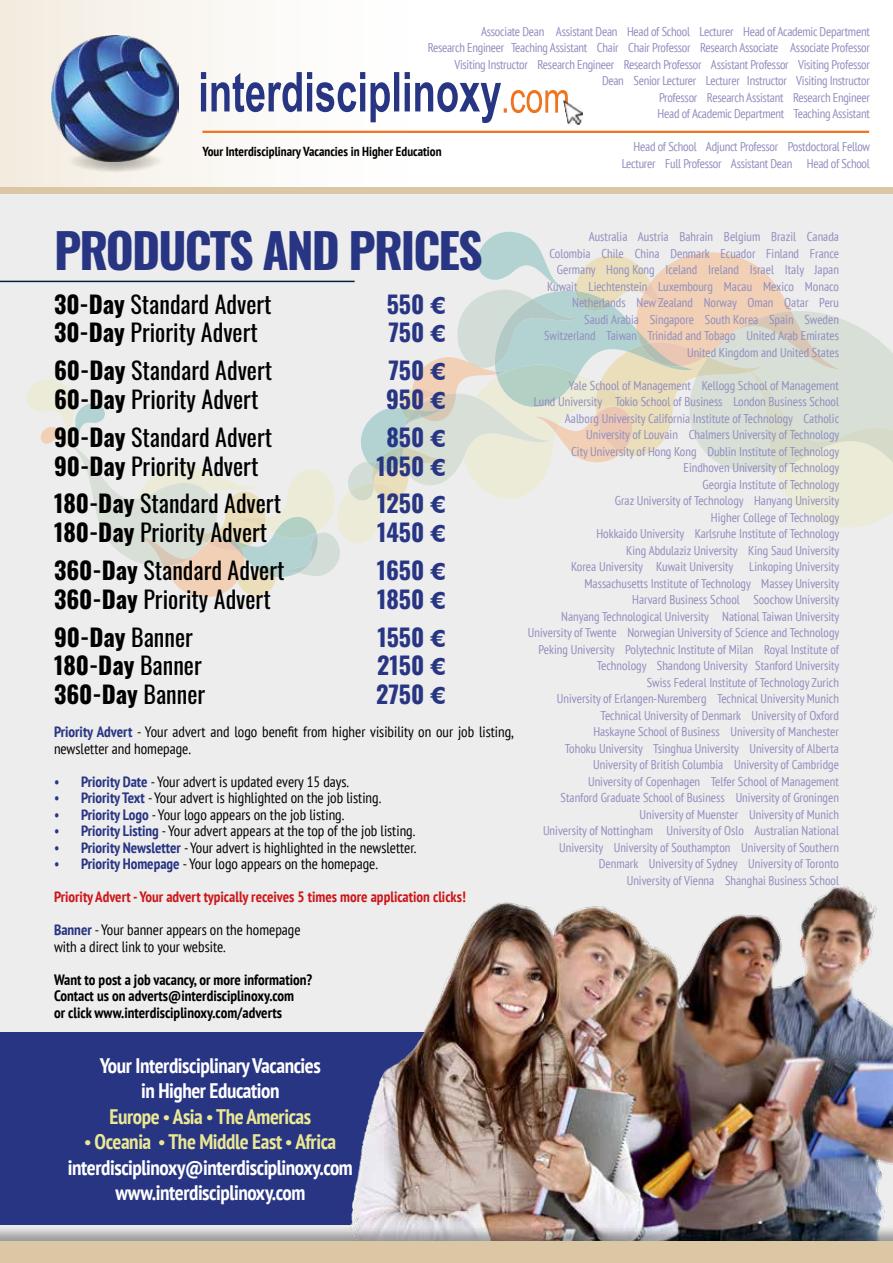
<style>
.page{position:relative;width:893px;height:1263px;background:#fff}
.page>*{position:absolute;margin:0;border:0;box-sizing:border-box;transform-origin:0 0}
.t1{font:700 48px "Oswald";letter-spacing:-.04em;color:#283583}
.t2{font:24px "Oswald";color:#000}
.t3{font:700 24px "Oswald";color:#283583}
.t4{font:700 24px "Oswald";color:#000}
.t5{font:700 condensed 21px/25.5px "PT Sans";letter-spacing:-.02em;color:#fff;text-align:center}
.t6{font:condensed 15px/16.5px "PT Sans";color:#000}
.t7{font:700 condensed 15px/16.5px "PT Sans";color:#000}
.t8{font:700 condensed 15px "PT Sans";color:#cd171a}
.t9{font:700 condensed 13.05px "PT Sans";color:#000}
.t10{font:condensed 12.75px/16.5px "PT Sans";color:#918dbe;text-align:right}
.t11{font:condensed 12.75px/16.5px "PT Sans";letter-spacing:-.02em;color:#918dbe;text-align:right}
.s1{font-weight:700}
.s2{font-family:"Futura BT"}
.s3{font-weight:400}
.s4{font-weight:700;color:#283583}
.s5{color:#283583}
.s6{color:#ebe894}
</style>
<div class="page">
<div style="left:0;top:193px;width:893px;height:1070px;background:#ededed"></div>
<div style="left:0;top:1032px;width:618px;height:193px;background:#283583"></div>
<svg style="left:25px;top:232px;width:868px;height:365px"></svg>
<img style="left:351px;top:886px;width:542px;height:338px">
<div style="left:0;top:1224px;width:893px;height:39px;background:#000;opacity:.35"></div>
<div style="left:0;top:1242px;width:893px;height:21px;background:#dcc7a4"></div>
<div style="left:0;top:187px;width:893px;height:6px;background:#dcc7a4"></div>
<div style="left:0;top:0;width:893px;height:187px;background:linear-gradient(to right,#f5f0e9,#fff)"></div>
<hr style="left:202px;top:131px;width:667px;height:2px;background:#ee7420">
<img style="left:563px;top:97px;width:22px;height:30px">
<svg style="left:201px;top:72px;width:367px;height:51px"></svg>
<img style="left:52px;top:36px;width:126px;height:125px">
<hr style="left:0;top:281px;width:355px;height:1px;background:#00223d">
<p class="t11" style="left:428px;top:22px;width:444px">Associate Dean Assistant Dean Head of School Lecturer Head of Academic Department<br>Research Engineer Teaching Assistant Chair Chair Professor Research Associate Associate Professor Visiting Instructor Research Engineer Research Professor Assistant Professor Visiting Professor<br>Dean Senior Lecturer Lecturer Instructor Visiting Instructor<br>Professor Research Assistant Research Engineer<br>Head of Academic Department Teaching Assistant</p>
<p class="t11" style="left:622px;top:138px;width:250px">Head of School Adjunct Professor Postdoctoral Fellow<br>Lecturer Full Professor Assistant Dean Head of School</p>
<p class="t9" style="left:202px;top:143px;width:241px">Your Interdisciplinary Vacancies in Higher Education</p>
<h1 class="t1" style="left:54px;top:207px;width:430px">PRODUCTS AND PRICES</h1>
<h2 class="t2" style="left:54px;top:282px;width:219px"><span class="s1">30-Day</span> Standard Advert</h2>
<h2 class="t3" style="left:387px;top:282px;width:60px">550 <span class="s2">€</span></h2>
<h2 class="t2" style="left:54px;top:311px;width:205px"><span class="s1">30-Day</span> Priority Advert</h2>
<h2 class="t3" style="left:388px;top:311px;width:59px">750 <span class="s2">€</span></h2>
<h2 class="t2" style="left:54px;top:349px;width:220px"><span class="s1">60-Day</span> Standard Advert</h2>
<h2 class="t3" style="left:388px;top:349px;width:59px">750 <span class="s2">€</span></h2>
<h2 class="t2" style="left:54px;top:378px;width:206px"><span class="s1">60-Day</span> Priority Advert</h2>
<h2 class="t3" style="left:386px;top:378px;width:61px">950 <span class="s2">€</span></h2>
<h2 class="t2" style="left:54px;top:416px;width:220px"><span class="s1">90-Day</span> Standard Advert</h2>
<h2 class="t3" style="left:386px;top:416px;width:61px">850 <span class="s2">€</span></h2>
<h2 class="t2" style="left:54px;top:444px;width:206px"><span class="s1">90-Day</span> Priority Advert</h2>
<h2 class="t3" style="left:376px;top:444px;width:71px">1050 <span class="s2">€</span></h2>
<h2 class="t2" style="left:54px;top:482px;width:229px"><span class="s1">180-Day</span> Standard Advert</h2>
<h2 class="t3" style="left:377px;top:482px;width:70px">1250 <span class="s2">€</span></h2>
<h2 class="t2" style="left:54px;top:511px;width:215px"><span class="s1">180-Day</span> Priority Advert</h2>
<h2 class="t3" style="left:377px;top:511px;width:70px">1450 <span class="s2">€</span></h2>
<h2 class="t2" style="left:54px;top:549px;width:232px"><span class="s1">360-Day</span> Standard Advert</h2>
<h2 class="t3" style="left:377px;top:549px;width:70px">1650 <span class="s2">€</span></h2>
<h2 class="t2" style="left:54px;top:578px;width:218px"><span class="s1">360-Day</span> Priority Advert</h2>
<h2 class="t3" style="left:377px;top:578px;width:70px">1850 <span class="s2">€</span></h2>
<h2 class="t4" style="left:54px;top:615px;width:140px">90-Day <span class="s3">Banner</span></h2>
<h2 class="t3" style="left:377px;top:615px;width:70px">1550 <span class="s2">€</span></h2>
<h2 class="t4" style="left:54px;top:644px;width:149px">180-Day <span class="s3">Banner</span></h2>
<h2 class="t3" style="left:377px;top:644px;width:70px">2150 <span class="s2">€</span></h2>
<h2 class="t4" style="left:54px;top:673px;width:153px">360-Day <span class="s3">Banner</span></h2>
<h2 class="t3" style="left:376px;top:673px;width:71px">2750 <span class="s2">€</span></h2>
<p class="t6" style="left:54px;top:723px;width:462px"><span class="s4">Priority Advert</span> - Your advert and logo benefit from higher visibility on our job listing, newsletter and homepage.</p>
<p class="t6" style="left:54px;top:773px;width:297px"><span class="s5">•</span> <span class="s4">Priority Date</span> - Your advert is updated every 15 days.</p>
<p class="t6" style="left:54px;top:789px;width:329px"><span class="s5">•</span> <span class="s4">Priority Text</span> - Your advert is highlighted on the job listing.</p>
<p class="t6" style="left:54px;top:806px;width:292px"><span class="s5">•</span> <span class="s4">Priority Logo</span> - Your logo appears on the job listing.</p>
<p class="t6" style="left:54px;top:822px;width:363px"><span class="s5">•</span> <span class="s4">Priority Listing</span> - Your advert appears at the top of the job listing.</p>
<p class="t6" style="left:54px;top:839px;width:364px"><span class="s5">•</span> <span class="s4">Priority Newsletter</span> - Your advert is highlighted in the newsletter.</p>
<p class="t6" style="left:54px;top:855px;width:325px"><span class="s5">•</span> <span class="s4">Priority Homepage</span> - Your logo appears on the homepage.</p>
<p class="t8" style="left:54px;top:887px;width:413px">Priority Advert - Your advert typically receives 5 times more application clicks!</p>
<p class="t6" style="left:54px;top:921px;width:248px"><span class="s4">Banner</span> - Your banner appears on the homepage with a direct link to your website.</p>
<p class="t7" style="left:54px;top:971px;width:260px">Want to post a job vacancy, or more information?<br>Contact us on adverts@interdisciplinoxy.com<br>or click www.interdisciplinoxy.com/adverts</p>
<h3 class="t5" style="left:100px;top:1052px;width:222px">Your Interdisciplinary Vacancies in Higher Education<br><span class="s6">Europe</span> <span class="s6">● Asia</span> <span class="s6">● The Americas</span></h3>
<h3 class="t5" style="left:68px;top:1129px;width:286px"><span class="s6">● Oceania</span> <span class="s6">● The Middle East</span> <span class="s6">● Africa </span>interdisciplinoxy@interdisciplinoxy.com www.interdisciplinoxy.com</h3>
<p class="t10" style="left:544px;top:228px;width:296px">Australia Austria Bahrain Belgium Brazil Canada<br>Colombia Chile China Denmark Ecuador Finland France Germany Hong Kong Iceland Ireland Israel Italy Japan Kuwait Liechtenstein Luxembourg Macau Mexico Monaco Netherlands New Zealand Norway Oman Qatar Peru<br>Saudi Arabia Singapore South Korea Spain Sweden Switzerland Taiwan Trinidad and Tobago United Arab Emirates United Kingdom and United States</p>
<p class="t10" style="left:528px;top:377px;width:313px">Yale School of Management Kellogg School of Management<br>Lund University Tokio School of Business London Business School Aalborg University California Institute of Technology Catholic University of Louvain Chalmers University of Technology<br>City University of Hong Kong Dublin Institute of Technology Eindhoven University of Technology<br>Georgia Institute of Technology<br>Graz University of Technology Hanyang University<br>Higher College of Technology<br>Hokkaido University Karlsruhe Institute of Technology<br>King Abdulaziz University King Saud University<br>Korea University Kuwait University Linkoping University Massachusetts Institute of Technology Massey University<br>Harvard Business School Soochow University<br>Nanyang Technological University National Taiwan University University of Twente Norwegian University of Science and Technology Peking University Polytechnic Institute of Milan Royal Institute of Technology Shandong University Stanford University<br>Swiss Federal Institute of Technology Zurich<br>University of Erlangen-Nuremberg Technical University Munich Technical University of Denmark University of Oxford<br>Haskayne School of Business University of Manchester<br>Tohoku University Tsinghua University University of Alberta University of British Columbia University of Cambridge<br>University of Copenhagen Telfer School of Management<br>Stanford Graduate School of Business University of Groningen University of Muenster University of Munich<br>University of Nottingham University of Oslo Australian National University University of Southampton University of Southern Denmark University of Sydney University of Toronto<br>University of Vienna Shanghai Business School</p>
</div>
